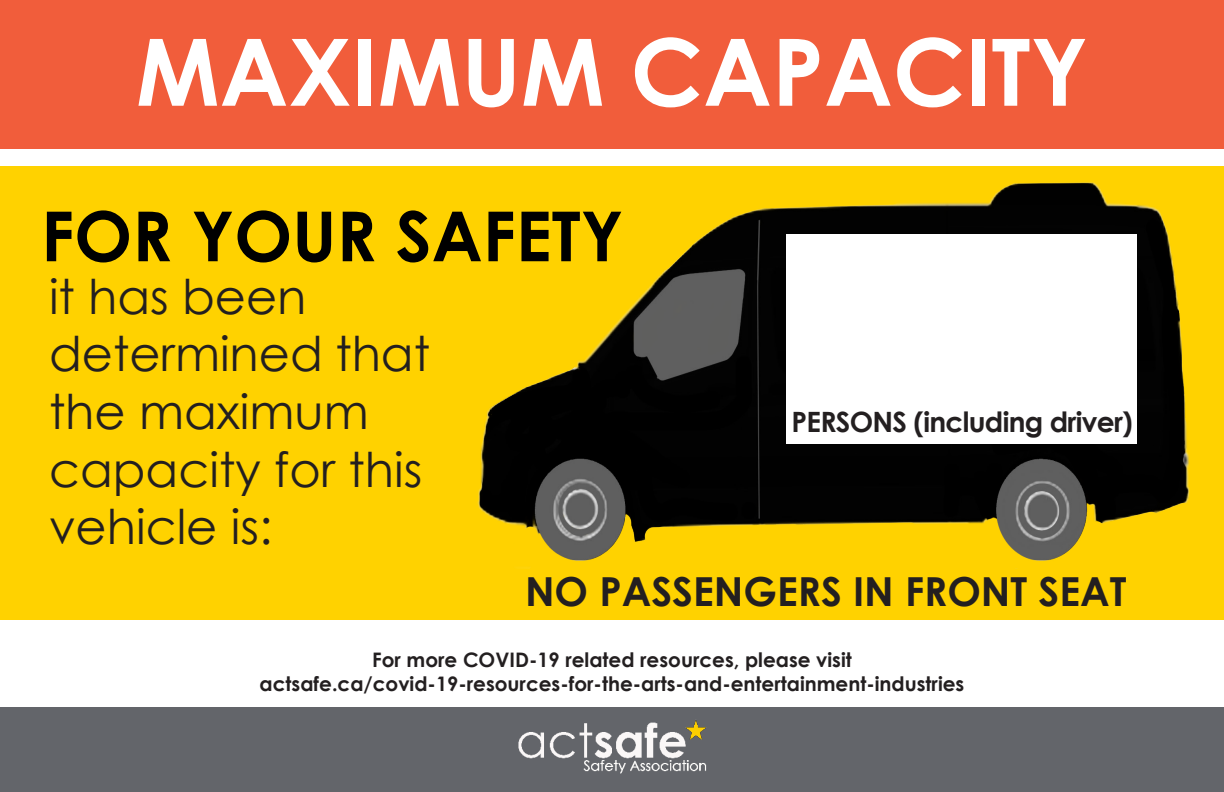
<style>
.page{position:relative;width:1224px;height:792px;background:#fff}
.page>*{position:absolute;margin:0;border:0;box-sizing:border-box;transform-origin:0 0}
.t1{font:700 93px "Century Gothic";color:#fff}
.t2{font:700 69px "Century Gothic";color:#000}
.t3{font:48px/57.6px "Century Gothic";color:#231f20}
.t4{font:700 40px "Century Gothic";color:#231f20}
.t5{font:700 28px "Century Gothic";letter-spacing:-.025em;color:#231f20}
.t6{font:700 20px/24px "Century Gothic";color:#231f20;text-align:center}
</style>
<div class="page">
<div style="left:0;top:707px;width:1224px;height:85px;background:#63656a"></div>
<div style="left:0;top:0;width:1224px;height:148px;background:#f15d3b"></div>
<img style="left:518px;top:720px;width:189px;height:54px">
<div style="left:0;top:166px;width:1224px;height:454px;background:#ffd200"></div>
<img style="left:430px;top:148px;width:794px;height:421px">
<div style="left:786px;top:235px;width:352px;height:209px;background:#fff"></div>
<p class="t1" style="left:136px;top:1px;width:954px">MAXIMUM CAPACITY</p>
<p class="t2" style="left:41px;top:184px;width:584px">FOR YOUR SAFETY</p>
<p class="t3" style="left:49px;top:267px;width:383px">it has been determined that the maximum capacity for this vehicle is:</p>
<p class="t4" style="left:525px;top:561px;width:603px">NO PASSENGERS IN FRONT SEAT</p>
<p class="t5" style="left:792px;top:401px;width:343px">PERSONS (including driver)</p>
<p class="t6" style="left:260px;top:647px;width:706px">For more COVID-19 related resources, please visit actsafe.ca/covid-19-resources-for-the-arts-and-entertainment-industries</p>
</div>
